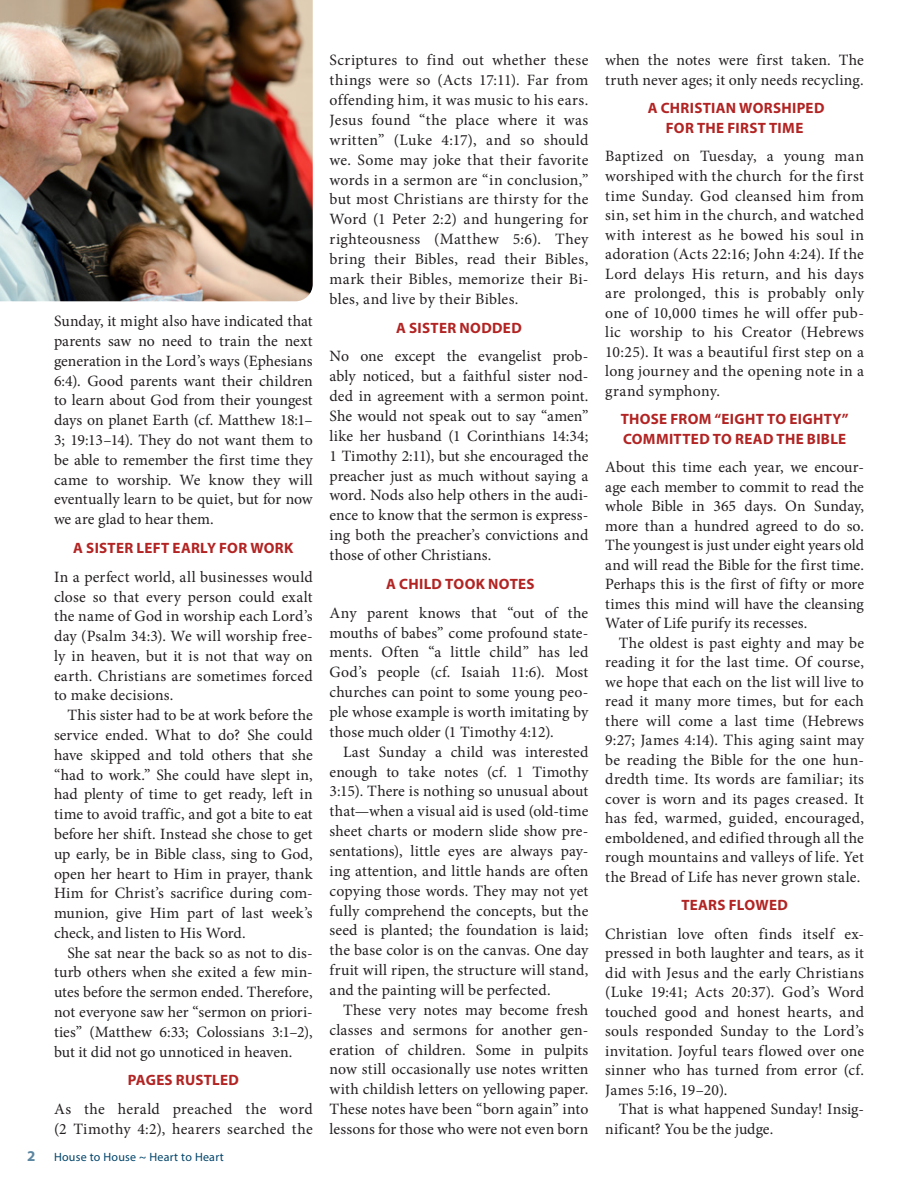
<style>
.page{position:relative;width:918px;height:1188px;background:#fff}
.page>*{position:absolute;margin:0;border:0;box-sizing:border-box;transform-origin:0 0}
.Body_Serif{font:15.75px/19.8px "Minion Pro";letter-spacing:.01em;color:#231f20;text-align:justify}
.Main_Article_Heading{font:700 15px/19.5px "Myriad Pro";letter-spacing:.02em;color:#b22423;text-align:center}
.t1{font:12px "Myriad Pro";letter-spacing:.02em;color:#00446a}
.s1{font-weight:700;font-size:15px;color:#5c87a1}
</style>
<div class="page">
<img style="left:0;top:0;width:313px;height:301px">
<p class="Body_Serif" style="left:54px;top:311px;width:260px">Sunday, it might also have indicated that parents saw no need to train the next generation in the Lord’s ways (Ephesians 6:4). Good parents want their children to learn about God from their youngest days on planet Earth (cf. Matthew 18:1– 3; 19:13–14). They do not want them to be able to remember the first time they came to worship. We know they will eventually learn to be quiet, but for now we are glad to hear them.</p>
<p class="Main_Article_Heading" style="left:73px;top:538px;width:222px">A SISTER LEFT EARLY FOR WORK</p>
<p class="Body_Serif" style="left:54px;top:567px;width:260px">In a perfect world, all businesses would close so that every person could exalt the name of God in worship each Lord’s day (Psalm 34:3). We will worship free&shy;ly in heaven, but it is not that way on earth. Christians are sometimes forced to make decisions.</p>
<p class="Body_Serif" style="left:54px;top:705px;width:260px;text-indent:14px">This sister had to be at work before the service ended. What to do? She could have skipped and told others that she “had to work.” She could have slept in, had plenty of time to get ready, left in time to avoid traffic, and got a bite to eat before her shift. Instead she chose to get up early, be in Bible class, sing to God, open her heart to Him in prayer, thank Him for Christ’s sacrifice during com&shy;munion, give Him part of last week’s check, and listen to His Word.</p>
<p class="Body_Serif" style="left:54px;top:943px;width:260px;text-indent:14px">She sat near the back so as not to dis&shy;turb others when she exited a few min&shy;utes before the sermon ended. Therefore, not everyone saw her “sermon on priori&shy;ties” (Matthew 6:33; Colossians 3:1–2), but it did not go unnoticed in heaven.</p>
<p class="Main_Article_Heading" style="left:128px;top:1070px;width:113px">PAGES RUSTLED</p>
<p class="Body_Serif" style="left:54px;top:1099px;width:260px">As the herald preached the word (2 Timothy 4:2), hearers searched the</p>
<p class="t1" style="left:27px;top:1150px;width:198px"><span class="s1">2</span> House to House ~ Heart to Heart</p>
<p class="Body_Serif" style="left:330px;top:51px;width:260px">Scriptures to find out whether these things were so (Acts 17:11). Far from offending him, it was music to his ears.<br>Jesus found “the place where it was written” (Luke 4:17), and so should we. Some may joke that their favorite words in a sermon are “in conclusion,” but most Christians are thirsty for the Word (1 Peter 2:2) and hungering for righteousness (Matthew 5:6). They bring their Bibles, read their Bibles, mark their Bibles, memorize their Bi&shy;bles, and live by their Bibles.</p>
<p class="Main_Article_Heading" style="left:396px;top:317px;width:127px">A SISTER NODDED</p>
<p class="Body_Serif" style="left:330px;top:347px;width:260px">No one except the evangelist prob&shy;ably noticed, but a faithful sister nod&shy;ded in agreement with a sermon point.<br>She would not speak out to say “amen” like her husband (1 Corinthians 14:34; 1 Timothy 2:11), but she encouraged the preacher just as much without saying a word. Nods also help others in the audi&shy;ence to know that the sermon is express&shy;ing both the preacher’s convictions and those of other Christians.</p>
<p class="Main_Article_Heading" style="left:386px;top:574px;width:150px">A CHILD TOOK NOTES</p>
<p class="Body_Serif" style="left:330px;top:603px;width:260px">Any parent knows that “out of the mouths of babes” come profound state&shy;ments. Often “a little child” has led God’s people (cf. Isaiah 11:6). Most churches can point to some young peo&shy;ple whose example is worth imitating by those much older (1 Timothy 4:12).</p>
<p class="Body_Serif" style="left:330px;top:742px;width:260px;text-indent:14px">Last Sunday a child was interested enough to take notes (cf. 1 Timothy 3:15). There is nothing so unusual about that—when a visual aid is used (old-time sheet charts or modern slide show pre&shy;sentations), little eyes are always pay&shy;ing attention, and little hands are often copying those words. They may not yet fully comprehend the concepts, but the seed is planted; the foundation is laid; the base color is on the canvas. One day fruit will ripen, the structure will stand, and the painting will be perfected.</p>
<p class="Body_Serif" style="left:330px;top:1000px;width:260px;text-indent:14px">These very notes may become fresh classes and sermons for another gen&shy;eration of children. Some in pulpits now still occasionally use notes written with childish letters on yellowing paper.<br>These notes have been “born again” into lessons for those who were not even born</p>
<p class="Body_Serif" style="left:605px;top:51px;width:260px">when the notes were first taken. The truth never ages; it only needs recycling.</p>
<p class="Main_Article_Heading" style="left:648px;top:98px;width:178px">A CHRISTIAN WORSHIPED<br>FOR THE FIRST TIME</p>
<p class="Body_Serif" style="left:605px;top:147px;width:260px">Baptized on Tuesday, a young man worshiped with the church for the first time Sunday. God cleansed him from sin, set him in the church, and watched with interest as he bowed his soul in adoration (Acts 22:16; John 4:24). If the Lord delays His return, and his days are prolonged, this is probably only one of 10,000 times he will offer pub&shy;lic worship to his Creator (Hebrews 10:25). It was a beautiful first step on a long journey and the opening note in a grand symphony.</p>
<p class="Main_Article_Heading" style="left:621px;top:409px;width:229px;text-align:left">THOSE FROM “EIGHT TO EIGHTY”<br>COMMITTED TO READ THE BIBLE</p>
<p class="Body_Serif" style="left:605px;top:457px;width:260px">About this time each year, we encour&shy;age each member to commit to read the whole Bible in 365 days. On Sunday, more than a hundred agreed to do so.<br>The youngest is just under eight years old and will read the Bible for the first time.<br>Perhaps this is the first of fifty or more times this mind will have the cleansing Water of Life purify its recesses.</p>
<p class="Body_Serif" style="left:605px;top:633px;width:260px;text-indent:14px">The oldest is past eighty and may be reading it for the last time. Of course, we hope that each on the list will live to read it many more times, but for each there will come a last time (Hebrews 9:27; James 4:14). This aging saint may be reading the Bible for the one hun&shy;dredth time. Its words are familiar; its cover is worn and its pages creased. It has fed, warmed, guided, encouraged, emboldened, and edified through all the rough mountains and valleys of life. Yet the Bread of Life has never grown stale.</p>
<p class="Main_Article_Heading" style="left:681px;top:895px;width:108px">TEARS FLOWED</p>
<p class="Body_Serif" style="left:605px;top:924px;width:260px">Christian love often finds itself ex&shy;pressed in both laughter and tears, as it did with Jesus and the early Christians (Luke 19:41; Acts 20:37). God’s Word touched good and honest hearts, and souls responded Sunday to the Lord’s invitation. Joyful tears flowed over one sinner who has turned from error (cf.<br>James 5:16, 19–20).</p>
<p class="Body_Serif" style="left:605px;top:1100px;width:260px;text-indent:14px">That is what happened Sunday! Insig&shy;nificant? You be the judge.</p>
</div>
